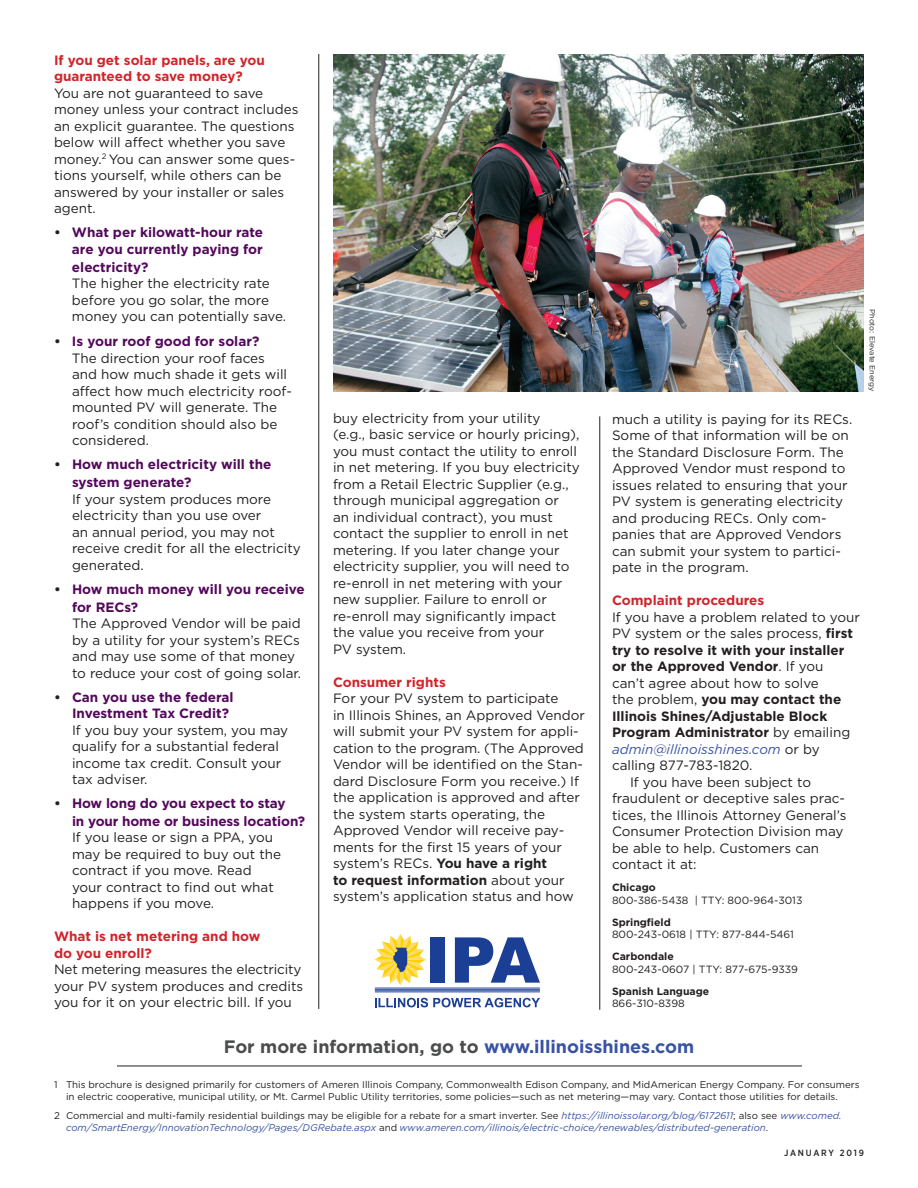
<style>
.page{position:relative;width:918px;height:1188px;background:#fff}
.page>*{position:absolute;margin:0;border:0;box-sizing:border-box;transform-origin:0 0}
.t1{font:700 18px "Gotham";color:#4b4c4d}
.t2{font:13.5px/16.5px "Gotham";color:#231f20}
.t3{font:700 13.5px/17.9px "Gotham";color:#53085b}
.t4{font:700 13.5px "Gotham";color:#231f20}
.t5{font:700 13.5px/16.5px "Gotham";color:#d1232a}
.t6{font:italic 13.5px "Gotham";color:#3853a3}
.t7{font:10.5px "Gotham";color:#231f20}
.t8{font:700 10.5px "Gotham";color:#231f20}
.t9{font:9.75px/12px "Gotham";color:#231f20}
.t10{font:italic 9.75px/12px "Gotham";color:#3853a3}
.t11{font:500 9px "Gotham Narrow";letter-spacing:.2em;color:#231f20}
.t12{font:7.5px "Gotham";color:#231f20}
.s1{color:#231f20}
.s2{font-weight:700}
.s3{font-weight:700;color:#53085b}
.s4{font-weight:400}
.s5{font-style:normal;color:#231f20}
.s6{color:#3853a3}
</style>
<div class="page">
<svg style="left:375px;top:934px;width:51px;height:51px"></svg>
<div style="left:431px;top:937px;width:14px;height:46px;background:#1b3f94"></div>
<svg style="left:455px;top:937px;width:85px;height:46px"></svg>
<svg style="left:375px;top:998px;width:165px;height:9px"></svg>
<hr style="left:375px;top:989px;width:165px;height:2px;background:#1b3f94">
<hr style="left:375px;top:988px;width:165px;height:1px;background:#1b3f94">
<hr style="left:375px;top:992px;width:165px;height:1px;background:#1b3f94">
<hr style="left:319px;top:54px;width:1px;height:955px;background:#231f20">
<hr style="left:600px;top:416px;width:1px;height:594px;background:#231f20">
<hr style="left:117px;top:1066px;width:685px;height:1px;background:#231f20">
<img style="left:333px;top:54px;width:531px;height:337px">
<p class="t5" style="left:54px;top:52px;width:212px">If you get solar panels, are you guaranteed to save money?</p>
<p class="t2" style="left:54px;top:84px;width:246px">You are not guaranteed to save money unless your contract includes an explicit guarantee. The questions below will affect whether you save money.<sup>2</sup> You can answer some ques&shy;tions yourself, while others can be answered by your installer or sales agent.</p>
<p class="t3" style="left:54px;top:224px;width:211px;line-height:16.5px;text-align:right"><span class="s1">•</span> What per kilowatt-hour rate are you currently paying for</p>
<p class="t3" style="left:72px;top:258px;width:78px">electricity?</p>
<p class="t2" style="left:72px;top:275px;width:216px">The higher the electricity rate before you go solar, the more money you can potentially save.</p>
<p class="t2" style="left:72px;top:333px;width:221px;text-indent:-18px"><span class="s2">•</span> <span class="s3">Is your roof good for solar?<br></span>The direction your roof faces and how much shade it gets will affect how much electricity roof&shy;mounted PV will generate. The roof’s condition should also be considered.</p>
<p class="t3" style="left:72px;top:456px;width:201px;text-indent:-18px"><span class="s1">•</span> How much electricity will the system generate?</p>
<p class="t2" style="left:72px;top:490px;width:230px">If your system produces more electricity than you use over<br>an annual period, you may not receive credit for all the electricity generated.</p>
<p class="t3" style="left:72px;top:580px;width:234px;text-indent:-18px"><span class="s1">•</span> How much money will you receive for RECs?</p>
<p class="t2" style="left:72px;top:615px;width:231px">The Approved Vendor will be paid by a utility for your system’s RECs and may use some of that money to reduce your cost of going solar.</p>
<p class="t3" style="left:72px;top:688px;width:163px;line-height:16.5px;text-indent:-18px"><span class="s1">•</span> Can you use the federal<br>Investment Tax Credit?</p>
<p class="t2" style="left:72px;top:721px;width:218px">If you buy your system, you may qualify for a substantial federal income tax credit. Consult your tax adviser.</p>
<p class="t3" style="left:72px;top:794px;width:235px;text-indent:-18px"><span class="s1">•</span> How long do you expect to stay<br>in your home or business location?</p>
<p class="t2" style="left:72px;top:829px;width:211px">If you lease or sign a PPA, you may be required to buy out the contract if you move. Read your contract to find out what happens if you move.</p>
<p class="t5" style="left:54px;top:928px;width:208px">What is net metering and how do you enroll?</p>
<p class="t2" style="left:54px;top:961px;width:251px">Net metering measures the electricity your PV system produces and credits you for it on your electric bill. If you</p>
<p class="t2" style="left:333px;top:410px;width:248px">buy electricity from your utility<br>(e.g., basic service or hourly pricing), you must contact the utility to enroll in net metering. If you buy electricity from a Retail Electric Supplier (e.g., through municipal aggregation or<br>an individual contract), you must contact the supplier to enroll in net metering. If you later change your electricity supplier, you will need to re-enroll in net metering with your new supplier. Failure to enroll or re-enroll may significantly impact the value you receive from your<br>PV system.</p>
<p class="t5" style="left:333px;top:674px;width:114px">Consumer rights</p>
<p class="t2" style="left:333px;top:690px;width:253px">For your PV system to participate<br>in Illinois Shines, an Approved Vendor will submit your PV system for appli&shy;cation to the program. (The Approved Vendor will be identified on the Stan&shy;dard Disclosure Form you receive.) If the application is approved and after the system starts operating, the Approved Vendor will receive pay&shy;ments for the first 15 years of your system’s RECs. <span class="s2">You have a right<br>to request information</span> about your system’s application status and how</p>
<p class="t2" style="left:612px;top:410px;width:242px">much a utility is paying for its RECs.<br>Some of that information will be on the Standard Disclosure Form. The<br>Approved Vendor must respond to issues related to ensuring that your<br>PV system is generating electricity and producing RECs. Only com&shy;panies that are Approved Vendors can submit your system to partici&shy;pate in the program.</p>
<p class="t5" style="left:612px;top:592px;width:154px">Complaint procedures</p>
<p class="t2" style="left:612px;top:608px;width:249px">If you have a problem related to your</p>
<p class="t2" style="left:612px;top:625px;width:243px">PV system or the sales process, <span class="s2">first</span></p>
<p class="t4" style="left:612px;top:641px;width:234px">try to resolve it with your installer</p>
<p class="t4" style="left:612px;top:657px;width:213px">or the Approved Vendor<span class="s4">. If you</span></p>
<p class="t2" style="left:612px;top:674px;width:208px">can’t agree about how to solve</p>
<p class="t4" style="left:612px;top:690px;width:231px"><span class="s4">the problem,</span> you may contact the</p>
<p class="t4" style="left:612px;top:707px;width:217px">Illinois Shines/Adjustable Block</p>
<p class="t4" style="left:612px;top:723px;width:240px">Program Administrator <span class="s4">by emailing</span></p>
<p class="t6" style="left:612px;top:740px;width:209px">admin@illinoisshines.com <span class="s5">or by</span></p>
<p class="t2" style="left:612px;top:757px;width:142px">calling 877-783-1820.</p>
<p class="t2" style="left:630px;top:773px;width:183px">If you have been subject to</p>
<p class="t2" style="left:612px;top:790px;width:235px">fraudulent or deceptive sales prac-</p>
<p class="t2" style="left:612px;top:806px;width:236px">tices, the Illinois Attorney General’s</p>
<p class="t2" style="left:612px;top:823px;width:233px">Consumer Protection Division may</p>
<p class="t2" style="left:612px;top:839px;width:209px">be able to help. Customers can</p>
<p class="t2" style="left:612px;top:856px;width:86px">contact it at:</p>
<p class="t8" style="left:612px;top:880px;width:45px">Chicago</p>
<p class="t7" style="left:612px;top:893px;width:192px">800-386-5438 | TTY: 800-964-3013</p>
<p class="t8" style="left:612px;top:915px;width:60px">Springfield</p>
<p class="t7" style="left:612px;top:928px;width:184px">800-243-0618 | TTY: 877-844-5461</p>
<p class="t8" style="left:612px;top:949px;width:63px">Carbondale</p>
<p class="t7" style="left:612px;top:962px;width:188px">800-243-0607 | TTY: 877-675-9339</p>
<p class="t8" style="left:612px;top:984px;width:99px">Spanish Language</p>
<p class="t7" style="left:612px;top:997px;width:74px">866-310-8398</p>
<h1 class="t1" style="left:224px;top:1035px;width:472px">For more information, go to <span class="s6">www.illinoisshines.com</span></h1>
<p class="t9" style="left:66px;top:1078px;width:795px;text-indent:-12px">1 This brochure is designed primarily for customers of Ameren Illinois Company, Commonwealth Edison Company, and MidAmerican Energy Company. For consumers in electric cooperative, municipal utility, or Mt. Carmel Public Utility territories, some policies—such as net metering—may vary. Contact those utilities for details.</p>
<p class="t10" style="left:66px;top:1110px;width:777px;text-indent:-12px"><span class="s5">2 Commercial and multi-family residential buildings may be eligible for a rebate for a smart inverter. See</span> https://illinoissolar.org/blog/6172611<span class="s5">; also see</span> www.comed. com/SmartEnergy/InnovationTechnology/Pages/DGRebate.aspx <span class="s5">and</span> www.ameren.com/illinois/electric-choice/renewables/distributed-generation<span class="s5">.</span></p>
<p class="t12" style="left:877px;top:309px;width:84px;rotate:90deg">Photo: Elevate Energy</p>
<p class="t11" style="left:784px;top:1147px;width:81px">JANUARY 2019</p>
</div>
